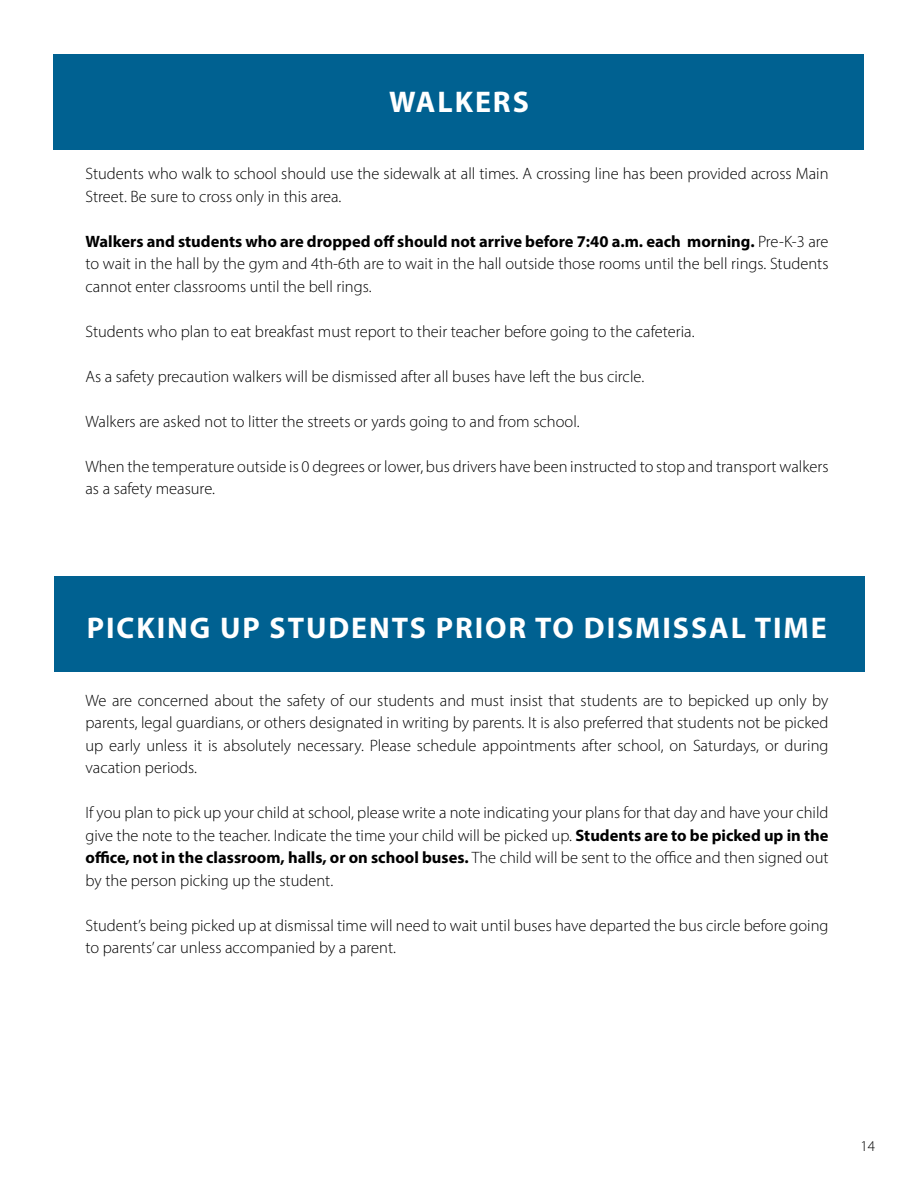
<style>
.page{position:relative;width:918px;height:1188px;background:#fff}
.page>*{position:absolute;margin:0;border:0;box-sizing:border-box;transform-origin:0 0}
.t1{font:30px "Myriad Variable Concept";letter-spacing:.065em;color:#fff}
.t2{font:16.5px/22.5px "Myriad Variable Concept";color:#000}
.t3{font:300 15px "Myriad Pro";color:#000}
</style>
<div class="page">
<div style="left:54px;top:576px;width:811px;height:96px;background:#006191"></div>
<div style="left:53px;top:54px;width:811px;height:96px;background:#006191"></div>
<h1 class="t1" style="left:389px;top:84px;width:141px">WALKERS</h1>
<p class="t2" style="left:86px;top:162px;width:745px">Students who walk to school should use the sidewalk at all times. A crossing line has been provided across Main<br>Street. Be sure to cross only in this area.</p>
<p class="t2" style="left:86px;top:230px;width:745px;text-align:justify">Walkers and students who are dropped off should not arrive before 7:40 a.m. each morning. Pre-K-3 are to wait in the hall by the gym and 4th-6th are to wait in the hall outside those rooms until the bell rings. Students cannot enter classrooms until the bell rings.</p>
<p class="t2" style="left:86px;top:320px;width:611px">Students who plan to eat breakfast must report to their teacher before going to the cafeteria.</p>
<p class="t2" style="left:86px;top:365px;width:560px">As a safety precaution walkers will be dismissed after all buses have left the bus circle.</p>
<p class="t2" style="left:86px;top:410px;width:496px">Walkers are asked not to litter the streets or yards going to and from school.</p>
<p class="t2" style="left:86px;top:455px;width:745px">When the temperature outside is 0 degrees or lower, bus drivers have been instructed to stop and transport walkers as a safety measure.</p>
<h1 class="t1" style="left:87px;top:611px;width:741px">PICKING UP STUDENTS PRIOR TO DISMISSAL TIME</h1>
<p class="t2" style="left:86px;top:689px;width:745px;text-align:justify">We are concerned about the safety of our students and must insist that students are to bepicked up only by parents, legal guardians, or others designated in writing by parents. It is also preferred that students not be picked up early unless it is absolutely necessary. Please schedule appointments after school, on Saturdays, or during vacation periods.</p>
<p class="t2" style="left:86px;top:802px;width:745px;text-align:justify">If you plan to pick up your child at school, please write a note indicating your plans for that day and have your child give the note to the teacher. Indicate the time your child will be picked up. Students are to be picked up in the office, not in the classroom, halls, or on school buses. The child will be sent to the office and then signed out by the person picking up the student.</p>
<p class="t2" style="left:86px;top:914px;width:745px">Student’s being picked up at dismissal time will need to wait until buses have departed the bus circle before going to parents’ car unless accompanied by a parent.</p>
<p class="t3" style="left:860px;top:1137px;width:16px">14</p>
</div>
